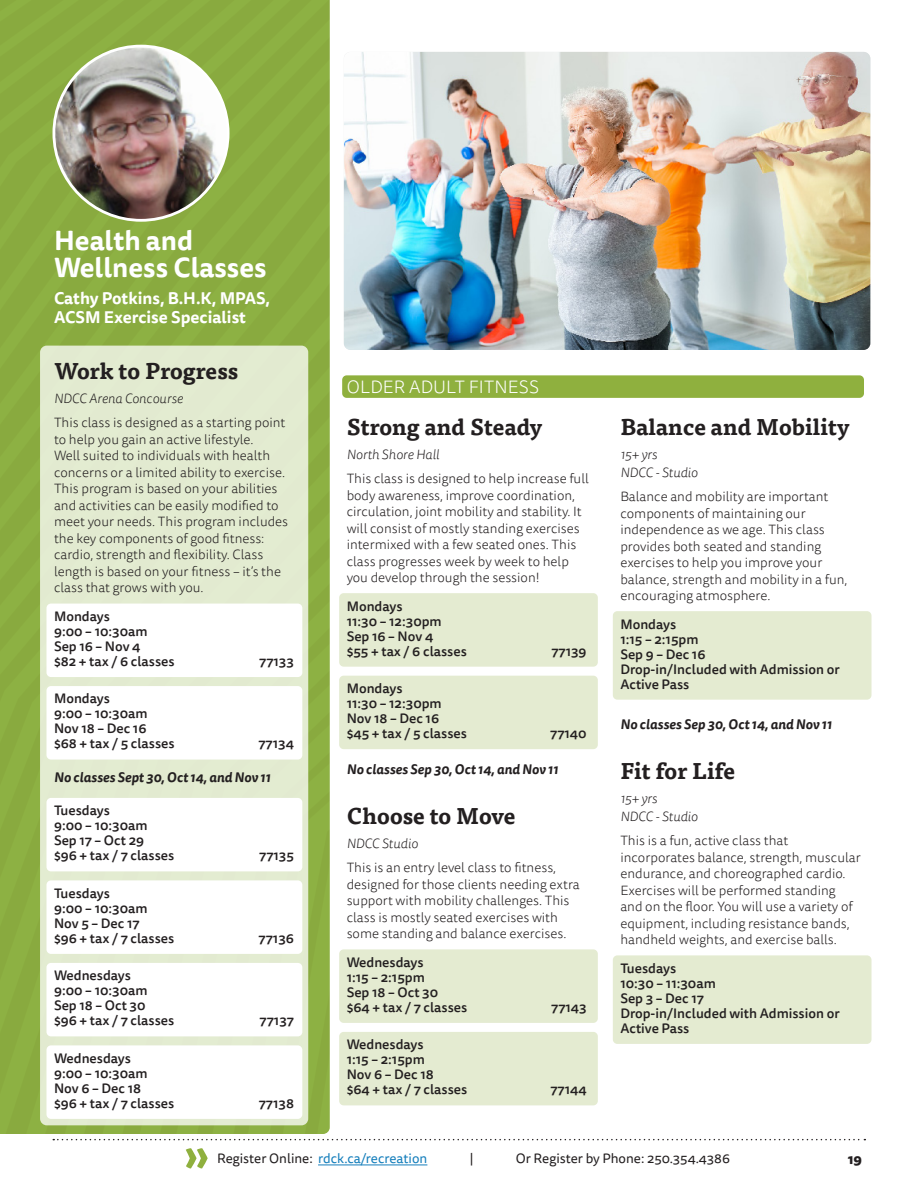
<style>
.page{position:relative;width:918px;height:1188px;background:#fff}
.page>*{position:absolute;margin:0;border:0;box-sizing:border-box;transform-origin:0 0}
.heading_18{font:700 27px/27px "Tisa Sans Pro";color:#fff}
.LG_Program_Title{font:700 22.5px "Tisa Pro";color:#231f20}
.LG_Section_Adult{font:300 18px "Tisa Sans Pro";letter-spacing:.01em;color:#fff}
.feature_body_bold{font:700 16.5px/19.5px "Tisa Sans Pro";color:#fff}
.LG_Program_Description{font:300 13.5px/16.5px "Tisa Sans Pro";color:#231f20}
.Details_Adult{font:500 13.5px/15px "Tisa Sans Pro";color:#231f20}
.Details_White{font:500 13.5px/15px "Tisa Sans Pro";color:#231f20}
.no_class{font:italic 700 13.5px "Tisa Sans Pro";color:#231f20}
.LG_age_location_instructor{font:italic 300 13.5px "Tisa Sans Pro";color:#231f20}
.t1{font:13.5px "Tisa Sans Pro";color:#167fbc}
.t2{font:13.5px "Tisa Sans Pro";color:#231f20}
.t3{font:800 13.5px "Tisa Sans Pro";color:#231f20}
.s1{color:#231f20}
</style>
<div class="page">
<hr style="left:318px;top:1164px;width:109px;height:1px;background:#167fbc">
<svg style="left:186px;top:1148px;width:22px;height:21px"></svg>
<div style="left:0;top:22px;width:330px;height:52px;background:#89aa3f"></div>
<div style="left:0;top:74px;width:330px;height:59px;background:#89aa3f"></div>
<div style="left:0;top:133px;width:330px;height:1001px;background:#89aa3f"></div>
<div style="left:7px;top:199px;width:323px;height:935px;background:#89aa3f"></div>
<div style="left:46px;top:274px;width:284px;height:860px;background:#89aa3f"></div>
<svg style="left:53px;top:607px;width:812px;height:533px"></svg>
<div style="left:40px;top:346px;width:268px;height:779px;background:#e3ebd1;border-radius:7px"></div>
<div style="left:46px;top:604px;width:256px;height:73px;background:#fff;border-radius:4px"></div>
<div style="left:46px;top:686px;width:256px;height:74px;background:#fff;border-radius:4px"></div>
<div style="left:46px;top:798px;width:256px;height:73px;background:#fff;border-radius:4px"></div>
<div style="left:46px;top:880px;width:256px;height:74px;background:#fff;border-radius:4px"></div>
<div style="left:46px;top:963px;width:256px;height:73px;background:#fff;border-radius:4px"></div>
<div style="left:46px;top:1045px;width:256px;height:74px;background:#fff;border-radius:4px"></div>
<div style="left:342px;top:375px;width:522px;height:23px;background:#8fb03e;border-radius:4px"></div>
<div style="left:339px;top:593px;width:259px;height:74px;background:#e4ebd1;border-radius:4px"></div>
<div style="left:339px;top:676px;width:259px;height:73px;background:#e4ebd1;border-radius:4px"></div>
<div style="left:339px;top:949px;width:259px;height:74px;background:#e4ebd1;border-radius:4px"></div>
<div style="left:339px;top:1032px;width:259px;height:73px;background:#e4ebd1;border-radius:4px"></div>
<div style="left:613px;top:611px;width:259px;height:89px;background:#e4ebd1;border-radius:4px"></div>
<div style="left:613px;top:955px;width:259px;height:89px;background:#e4ebd1;border-radius:4px"></div>
<img style="left:54px;top:46px;width:174px;height:174px;border-radius:87px">
<img style="left:344px;top:52px;width:526px;height:298px">
<p class="heading_18" style="left:54px;top:227px;width:214px">Health and<br>Wellness Classes</p>
<p class="feature_body_bold" style="left:54px;top:288px;width:218px">Cathy Potkins, B.H.K, MPAS,<br>ACSM Exercise Specialist</p>
<p class="LG_Program_Title" style="left:54px;top:353px;width:186px">Work to Progress</p>
<p class="LG_age_location_instructor" style="left:54px;top:390px;width:130px">NDCC Arena Concourse</p>
<p class="LG_Program_Description" style="left:54px;top:415px;width:236px">This class is designed as a starting point to help you gain an active lifestyle.<br>Well suited to individuals with health concerns or a limited ability to exercise.<br>This program is based on your abilities and activities can be easily modified to meet your needs. This program includes the key components of good fitness: cardio, strength and flexibility. Class length is based on your fitness – it’s the class that grows with you.</p>
<p class="Details_White" style="left:54px;top:609px;width:122px">Mondays<br>9:00 – 10:30am<br>Sep 16 – Nov 4<br>$82 + tax / 6 classes</p>
<p class="Details_White" style="left:259px;top:654px;width:36px">77133</p>
<p class="Details_White" style="left:54px;top:691px;width:122px">Mondays<br>9:00 – 10:30am<br>Nov 18 – Dec 16<br>$68 + tax / 5 classes</p>
<p class="Details_White" style="left:259px;top:736px;width:37px">77134</p>
<p class="no_class" style="left:54px;top:767px;width:218px">No classes Sept 30, Oct 14, and Nov 11</p>
<p class="Details_White" style="left:54px;top:803px;width:122px">Tuesdays<br>9:00 – 10:30am<br>Sep 17 – Oct 29<br>$96 + tax / 7 classes</p>
<p class="Details_White" style="left:259px;top:848px;width:36px">77135</p>
<p class="Details_White" style="left:54px;top:886px;width:122px">Tuesdays<br>9:00 – 10:30am<br>Nov 5 – Dec 17<br>$96 + tax / 7 classes</p>
<p class="Details_White" style="left:54px;top:968px;width:122px">Wednesdays<br>9:00 – 10:30am<br>Sep 18 – Oct 30<br>$96 + tax / 7 classes</p>
<p class="Details_White" style="left:54px;top:1051px;width:122px">Wednesdays<br>9:00 – 10:30am<br>Nov 6 – Dec 18<br>$96 + tax / 7 classes</p>
<p class="Details_White" style="left:259px;top:931px;width:37px">77136</p>
<p class="Details_White" style="left:260px;top:1013px;width:36px">77137</p>
<p class="Details_White" style="left:259px;top:1096px;width:37px">77138</p>
<p class="LG_Section_Adult" style="left:347px;top:375px;width:194px">OLDER ADULT FITNESS</p>
<p class="LG_Program_Title" style="left:347px;top:409px;width:197px">Strong and Steady</p>
<p class="LG_age_location_instructor" style="left:347px;top:446px;width:94px">North Shore Hall</p>
<p class="LG_Program_Description" style="left:347px;top:471px;width:244px">This class is designed to help increase full body awareness, improve coordination, circulation, joint mobility and stability. It will consist of mostly standing exercises intermixed with a few seated ones. This class progresses week by week to help you develop through the session!</p>
<p class="Details_Adult" style="left:347px;top:599px;width:122px">Mondays<br>11:30 – 12:30pm<br>Sep 16 – Nov 4<br>$55 + tax / 6 classes</p>
<p class="Details_Adult" style="left:551px;top:644px;width:37px">77139</p>
<p class="Details_Adult" style="left:347px;top:681px;width:122px">Mondays<br>11:30 – 12:30pm<br>Nov 18 – Dec 16<br>$45 + tax / 5 classes</p>
<p class="Details_Adult" style="left:550px;top:726px;width:38px">77140</p>
<p class="no_class" style="left:347px;top:759px;width:213px">No classes Sep 30, Oct 14, and Nov 11</p>
<p class="LG_Program_Title" style="left:347px;top:798px;width:170px">Choose to Move</p>
<p class="LG_age_location_instructor" style="left:347px;top:835px;width:73px">NDCC Studio</p>
<p class="LG_Program_Description" style="left:347px;top:860px;width:235px">This is an entry level class to fitness, designed for those clients needing extra support with mobility challenges. This class is mostly seated exercises with some standing and balance exercises.</p>
<p class="Details_Adult" style="left:347px;top:955px;width:122px">Wednesdays<br>1:15 – 2:15pm<br>Sep 18 – Oct 30<br>$64 + tax / 7 classes</p>
<p class="Details_Adult" style="left:551px;top:1000px;width:37px">77143</p>
<p class="Details_Adult" style="left:347px;top:1037px;width:122px">Wednesdays<br>1:15 – 2:15pm<br>Nov 6 – Dec 18<br>$64 + tax / 7 classes</p>
<p class="Details_Adult" style="left:550px;top:1082px;width:38px">77144</p>
<p class="LG_Program_Title" style="left:620px;top:409px;width:231px">Balance and Mobility</p>
<p class="LG_age_location_instructor" style="left:620px;top:446px;width:38px">15+ yrs</p>
<p class="LG_age_location_instructor" style="left:620px;top:464px;width:79px">NDCC - Studio</p>
<p class="LG_Program_Description" style="left:620px;top:489px;width:229px">Balance and mobility are important components of maintaining our independence as we age. This class provides both seated and standing exercises to help you improve your balance, strength and mobility in a fun, encouraging atmosphere.</p>
<p class="Details_Adult" style="left:620px;top:617px;width:221px">Mondays<br>1:15 – 2:15pm<br>Sep 9 – Dec 16<br>Drop-in/Included with Admission or<br>Active Pass</p>
<p class="no_class" style="left:620px;top:714px;width:213px">No classes Sep 30, Oct 14, and Nov 11</p>
<p class="LG_Program_Title" style="left:620px;top:753px;width:116px">Fit for Life</p>
<p class="LG_age_location_instructor" style="left:620px;top:790px;width:38px">15+ yrs</p>
<p class="LG_age_location_instructor" style="left:620px;top:808px;width:79px">NDCC - Studio</p>
<p class="LG_Program_Description" style="left:620px;top:833px;width:242px">This is a fun, active class that incorporates balance, strength, muscular endurance, and choreographed cardio.<br>Exercises will be performed standing and on the floor. You will use a variety of equipment, including resistance bands, handheld weights, and exercise balls.</p>
<p class="Details_Adult" style="left:620px;top:961px;width:221px">Tuesdays<br>10:30 – 11:30am<br>Sep 3 – Dec 17<br>Drop-in/Included with Admission or<br>Active Pass</p>
<p class="t1" style="left:217px;top:1149px;width:212px"><span class="s1">Register Online:</span> rdck.ca/recreation</p>
<p class="t2" style="left:470px;top:1149px;width:5px">|</p>
<p class="t2" style="left:516px;top:1149px;width:216px">Or Register by Phone: 250.354.4386</p>
<p class="t3" style="left:848px;top:1149px;width:16px">19</p>
</div>
